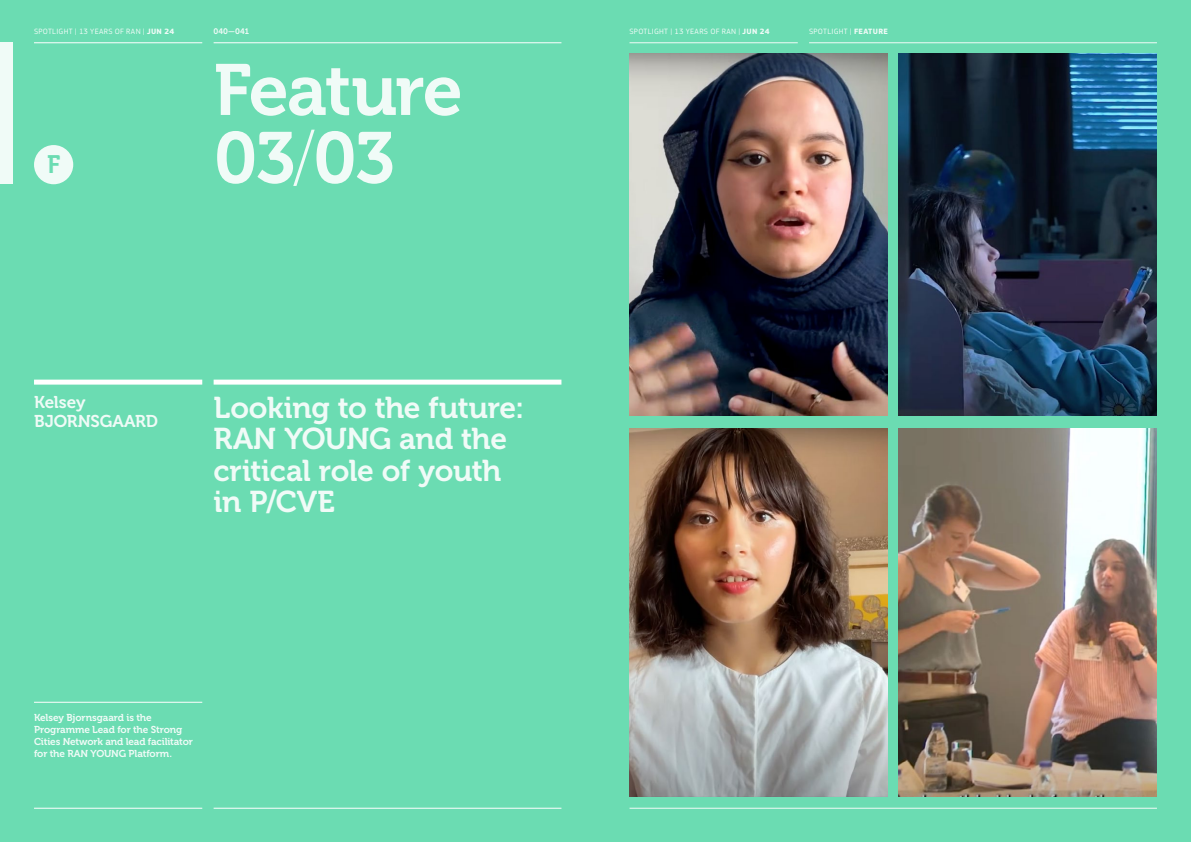
<style>
.page{position:relative;width:1191px;height:842px;background:#6bdcb2}
.page>*{position:absolute;margin:0;border:0;box-sizing:border-box;transform-origin:0 0}
.t1{font:72px/68px "Museo 700";letter-spacing:-.03em;color:#f0fbf7}
.t2{font:30px/31.6px "Museo 700";letter-spacing:-.015em;color:#f0fbf7}
.t3{font:25.2px "Museo 700";color:#6bdcb2}
.t4{font:17px/19px "Museo 700";letter-spacing:-.005em;color:#f0fbf7}
.t5{font:10px/12px "Museo 700";letter-spacing:-.015em;color:#f0fbf7}
.t6{font:8px "EC Square Sans Pro";letter-spacing:.035em;color:#f0fbf7}
.t7{font:8px "Museo 700";letter-spacing:.005em;color:#f0fbf7}
.s1{font-weight:700}
.s2{font-family:"Museo 100"}
</style>
<div class="page">
<hr style="left:34px;top:702px;width:168px;height:1px;background:#fff">
<div style="left:0;top:43px;width:13px;height:141px;background:#f0fbf7"></div>
<div style="left:34px;top:145px;width:39px;height:39px;background:#f0fbf7;border-radius:50%"></div>
<hr style="left:214px;top:43px;width:347px;height:1px;background:#fff">
<hr style="left:34px;top:43px;width:168px;height:1px;background:#fff">
<hr style="left:214px;top:808px;width:347px;height:1px;background:#fff">
<hr style="left:34px;top:808px;width:168px;height:1px;background:#fff">
<hr style="left:809px;top:43px;width:348px;height:1px;background:#f0fbf7">
<hr style="left:629px;top:43px;width:168px;height:1px;background:#f0fbf7">
<hr style="left:629px;top:808px;width:528px;height:1px;background:#f0fbf7">
<img style="left:629px;top:54px;width:258px;height:361px">
<img style="left:629px;top:428px;width:258px;height:369px">
<img style="left:899px;top:54px;width:258px;height:361px">
<img style="left:899px;top:428px;width:258px;height:369px">
<div style="left:214px;top:380px;width:347px;height:5px;background:#fff"></div>
<div style="left:34px;top:380px;width:168px;height:5px;background:#fff"></div>
<p class="t7" style="left:214px;top:27px;width:37px">040—041</p>
<p class="t6" style="left:809px;top:27px;width:80px">SPOTLIGHT | <span class="s1">FEATURE</span></p>
<p class="t6" style="left:34px;top:27px;width:142px">SPOTLIGHT | 13 YEARS OF RAN | <span class="s1">JUN 24</span></p>
<p class="t6" style="left:629px;top:27px;width:142px">SPOTLIGHT | 13 YEARS OF RAN | <span class="s1">JUN 24</span></p>
<h3 class="t3" style="left:47px;top:151px;width:15px">F</h3>
<h1 class="t1" style="left:214px;top:57px;width:251px">Feature<br>03<span class="s2">/</span>03</h1>
<h3 class="t4" style="left:34px;top:393px;width:125px">Kelsey<br>BJORNSGAARD</h3>
<h2 class="t2" style="left:214px;top:392px;width:312px">Looking to the future:<br>RAN YOUNG and the critical role of youth in P/CVE</h2>
<p class="t5" style="left:34px;top:711px;width:160px">Kelsey Bjornsgaard is the<br>Programme Lead for the Strong<br>Cities Network and lead facilitator for the RAN YOUNG Platform.</p>
</div>
